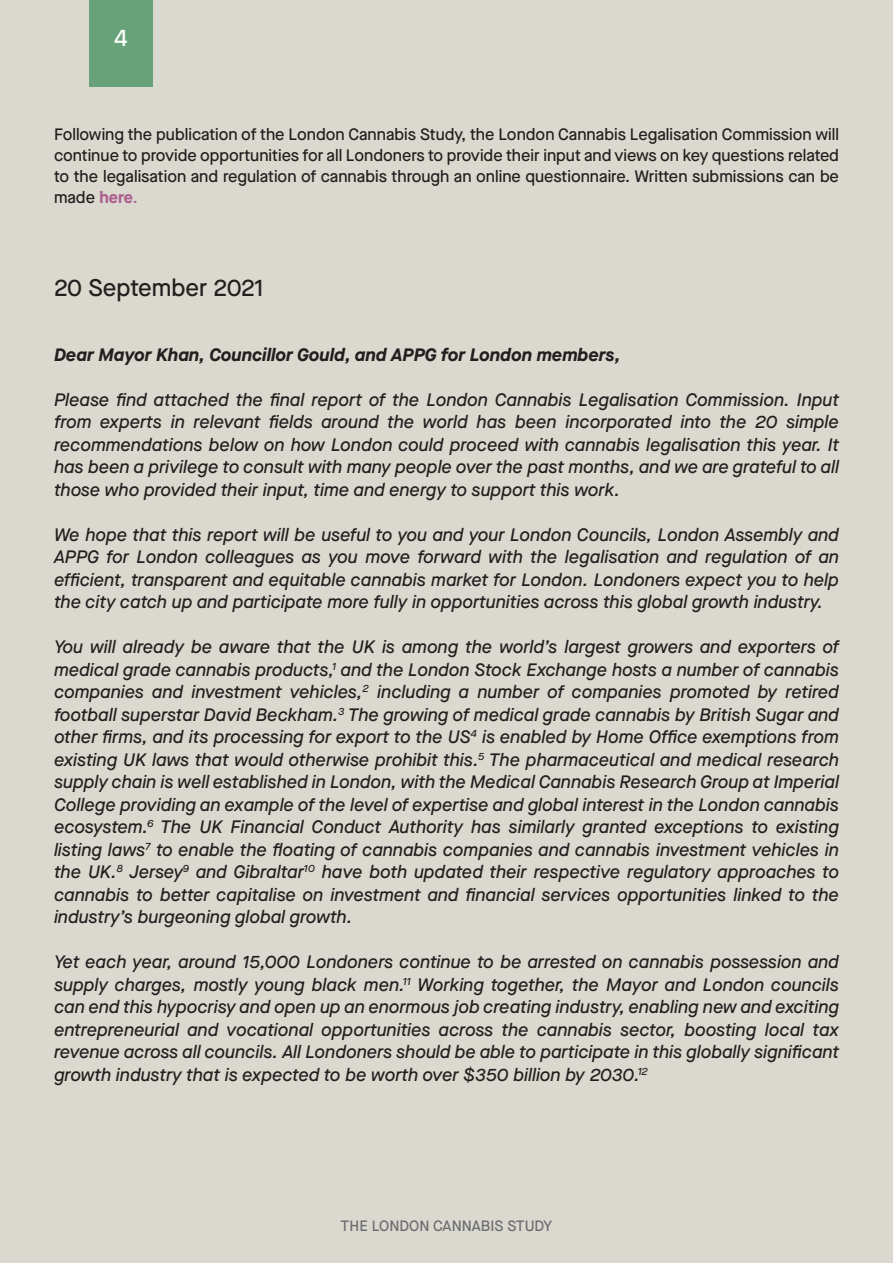
<style>
.page{position:relative;width:893px;height:1263px;background:#dbd9cf}
.page>*{position:absolute;margin:0;border:0;box-sizing:border-box;transform-origin:0 0}
.body_copy{font:500 24px "Maison Neue";color:#231f20}
.t1{font:500 24px "Maison Neue";color:#fff}
.body_copy-2{font:italic 500 18px/22.5px "Maison Neue";color:#231f20;text-align:justify}
.body_copy-3{font:italic 700 18px "Maison Neue";color:#231f20}
.body_copy-4{font:500 16.5px/21px "Maison Neue";color:#231f20;text-align:justify}
.t2{font:500 15px "Maison Neue";color:#6c6d70}
.s1{font-weight:700;color:#ab5f90}
.s2{color:#ab5f90}
</style>
<div class="page">
<div style="left:89px;top:0;width:64px;height:86px;background:#67a279"></div>
<p class="t1" style="left:115px;top:22px;width:15px">4</p>
<p class="body_copy-4" style="left:54px;top:124px;width:786px">Following the publication of the London Cannabis Study, the London Cannabis Legalisation Commission will continue to provide opportunities for all Londoners to provide their input and views on key questions related to the legalisation and regulation of cannabis through an online questionnaire. Written submissions can be made <span class="s1">here</span><span class="s2">.</span></p>
<p class="body_copy" style="left:54px;top:271px;width:211px">20 September 2021</p>
<p class="body_copy-3" style="left:54px;top:341px;width:568px">Dear Mayor Khan, Councillor Gould, and APPG for London members,</p>
<p class="body_copy-2" style="left:54px;top:388px;width:786px">Please find attached the final report of the London Cannabis Legalisation Commission. Input from experts in relevant fields around the world has been incorporated into the 20 simple recommendations below on how London could proceed with cannabis legalisation this year. It has been a privilege to consult with many people over the past months, and we are grateful to all those who provided their input, time and energy to support this work.</p>
<p class="body_copy-2" style="left:54px;top:523px;width:786px">We hope that this report will be useful to you and your London Councils, London Assembly and APPG for London colleagues as you move forward with the legalisation and regulation of an efficient, transparent and equitable cannabis market for London. Londoners expect you to help the city catch up and participate more fully in opportunities across this global growth industry.</p>
<p class="body_copy-2" style="left:54px;top:635px;width:786px">You will already be aware that the UK is among the world’s largest growers and exporters of medical grade cannabis products,<sup>1</sup> and the London Stock Exchange hosts a number of cannabis companies and investment vehicles,<sup>2</sup> including a number of companies promoted by retired football superstar David Beckham.<sup>3</sup> The growing of medical grade cannabis by British Sugar and other firms, and its processing for export to the US<sup>4</sup> is enabled by Home Office exemptions from existing UK laws that would otherwise prohibit this.<sup>5</sup> The pharmaceutical and medical research supply chain is well established in London, with the Medical Cannabis Research Group at Imperial College providing an example of the level of expertise and global interest in the London cannabis ecosystem.<sup>6</sup> The UK Financial Conduct Authority has similarly granted exceptions to existing listing laws<sup>7</sup> to enable the floating of cannabis companies and cannabis investment vehicles in the UK.<sup>8</sup> Jersey<sup>9</sup> and Gibraltar<sup>10</sup> have both updated their respective regulatory approaches to cannabis to better capitalise on investment and financial services opportunities linked to the industry’s burgeoning global growth.</p>
<p class="body_copy-2" style="left:54px;top:950px;width:786px">Yet each year, around 15,000 Londoners continue to be arrested on cannabis possession and supply charges, mostly young black men.<sup>11</sup> Working together, the Mayor and London councils can end this hypocrisy and open up an enormous job creating industry, enabling new and exciting entrepreneurial and vocational opportunities across the cannabis sector, boosting local tax revenue across all councils. All Londoners should be able to participate in this globally significant growth industry that is expected to be worth over $350 billion by 2030.<sup>12</sup></p>
<p class="t2" style="left:341px;top:1216px;width:213px">THE LONDON CANNABIS STUDY</p>
</div>
